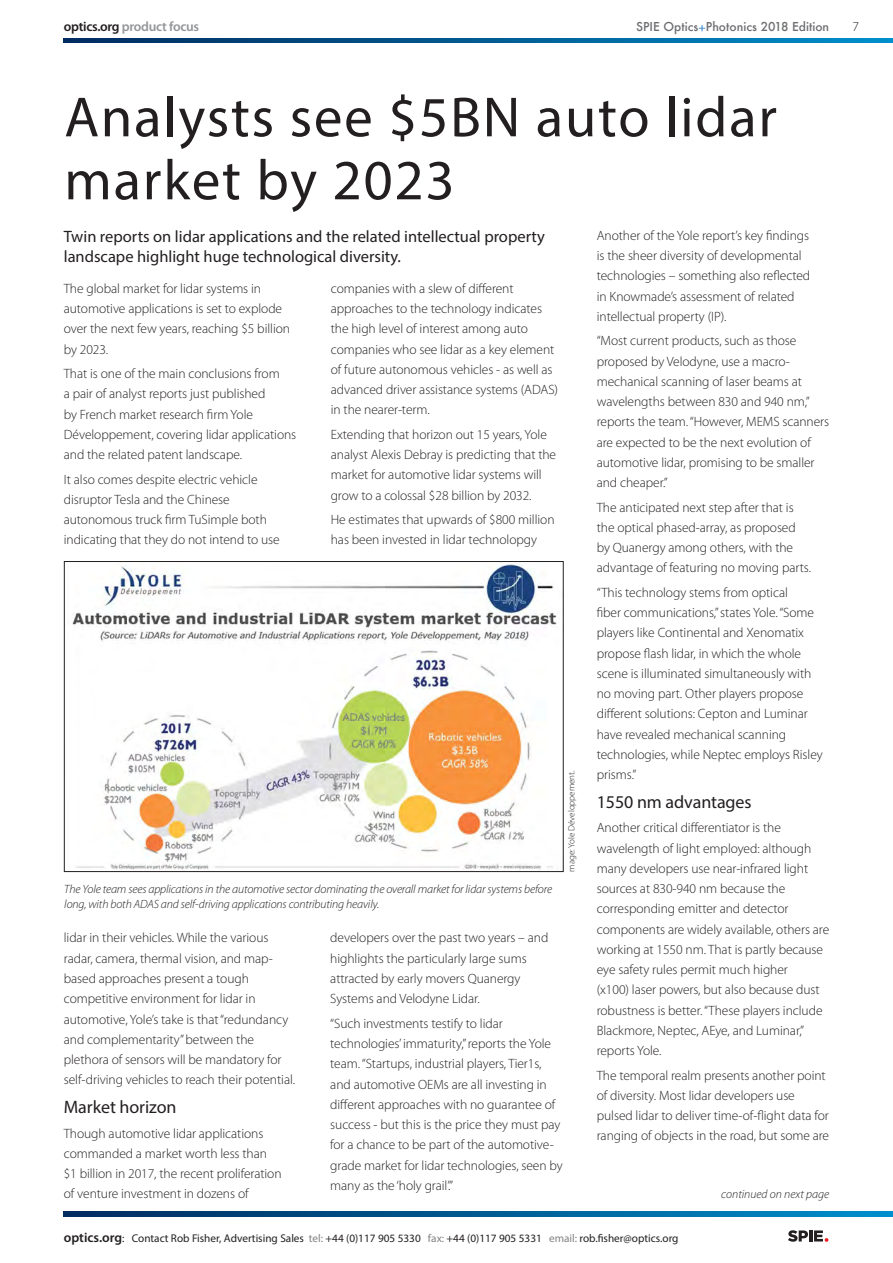
<style>
.page{position:relative;width:893px;height:1263px;background:#fff}
.page>*{position:absolute;margin:0;border:0;box-sizing:border-box;transform-origin:0 0}
.t1{font:57px/63px "Myriad Pro";letter-spacing:.03em;color:#231f20}
.t2{font:18px "Myriad Pro";letter-spacing:-.005em;color:#231f20}
.t3{font:16.5px/19.8px "Myriad Pro";color:#231f20}
.t4{font:300 13.5px/20.2px "Myriad Pro";letter-spacing:-.005em;color:#231f20}
.t5{font:600 13.5px "Myriad Pro";letter-spacing:-.02em;color:#939598}
.t6{font:italic 300 12px/15px "Myriad Pro";letter-spacing:-.01em;color:#231f20}
.t7{font:500 12px "Futura";color:#6c6d70}
.t8{font:11.25px "Myriad Pro";color:#231f20}
.t9{font:300 9px "Myriad Pro";color:#231f20}
.s1{color:#231f20}
.s2{color:#448dcb}
.s3{font-weight:600;font-size:13.5px}
.s4{color:#808285}
</style>
<div class="page">
<svg style="left:64px;top:1212px;width:829px;height:4px;background:#005c93"></svg>
<svg style="left:64px;top:38px;width:829px;height:5px;background:#005c93"></svg>
<svg style="left:788px;top:1230px;width:40px;height:12px"></svg>
<img style="left:72px;top:563px;width:485px;height:307px">
<div style="left:64px;top:561px;width:499px;height:311px;border:1px solid #231f20"></div>
<p class="t5" style="left:64px;top:18px;width:137px"><span class="s1">optics.org</span> product focus</p>
<p class="t7" style="left:636px;top:18px;width:195px">SPIE Optics<span class="s2">+</span>Photonics 2018 Edition</p>
<p class="t4" style="left:852px;top:17px;width:8px">7</p>
<p class="t1" style="left:64px;top:85px;width:714px">Analysts see $5BN auto lidar market by 2023</p>
<p class="t3" style="left:64px;top:226px;width:483px">Twin reports on lidar applications and the related intellectual property landscape highlight huge technological diversity.</p>
<p class="t4" style="left:597px;top:225px;width:215px">Another of the Yole report’s key findings is the sheer diversity of developmental technologies – something also reflected in Knowmade’s assessment of related intellectual property (IP).</p>
<p class="t4" style="left:597px;top:330px;width:234px">“Most current products, such as those proposed by Velodyne, use a macro&shy;mechanical scanning of laser beams at wavelengths between 830 and 940 nm,” reports the team. “However, MEMS scanners are expected to be the next evolution of automotive lidar, promising to be smaller and cheaper.”</p>
<p class="t4" style="left:597px;top:497px;width:216px">The anticipated next step after that is the optical phased-array, as proposed by Quanergy among others, with the advantage of featuring no moving parts.</p>
<p class="t4" style="left:597px;top:582px;width:228px">“This technology stems from optical<br>fiber communications,” states Yole. “Some players like Continental and Xenomatix propose flash lidar, in which the whole scene is illuminated simultaneously with no moving part. Other players propose different solutions: Cepton and Luminar have revealed mechanical scanning technologies, while Neptec employs Risley prisms.”</p>
<p class="t2" style="left:597px;top:791px;width:156px">1550 nm advantages</p>
<p class="t4" style="left:597px;top:817px;width:234px">Another critical differentiator is the wavelength of light employed: although many developers use near-infrared light sources at 830-940 nm because the corresponding emitter and detector components are widely available, others are working at 1550 nm. That is partly because eye safety rules permit much higher<br>(x100) laser powers, but also because dust robustness is better. “These players include Blackmore, Neptec, AEye, and Luminar,” reports Yole.</p>
<p class="t4" style="left:597px;top:1065px;width:234px">The temporal realm presents another point of diversity. Most lidar developers use pulsed lidar to deliver time-of-flight data for ranging of objects in the road, but some are</p>
<p class="t4" style="left:64px;top:278px;width:228px">The global market for lidar systems in automotive applications is set to explode over the next few years, reaching $5 billion by 2023.</p>
<p class="t4" style="left:64px;top:363px;width:234px">That is one of the main conclusions from<br>a pair of analyst reports just published<br>by French market research firm Yole Développement, covering lidar applications and the related patent landscape.</p>
<p class="t4" style="left:64px;top:469px;width:218px">It also comes despite electric vehicle disruptor Tesla and the Chinese autonomous truck firm TuSimple both indicating that they do not intend to use</p>
<p class="t4" style="left:331px;top:278px;width:229px">companies with a slew of different approaches to the technology indicates the high level of interest among auto companies who see lidar as a key element of future autonomous vehicles - as well as advanced driver assistance systems (ADAS) in the nearer-term.</p>
<p class="t4" style="left:331px;top:424px;width:227px">Extending that horizon out 15 years, Yole analyst Alexis Debray is predicting that the market for automotive lidar systems will grow to a colossal $28 billion by 2032.</p>
<p class="t4" style="left:331px;top:509px;width:225px">He estimates that upwards of $800 million has been invested in lidar technolopgy</p>
<p class="t9" style="left:566px;top:872px;width:103px;rotate:-90deg">mage: Yole Développement.</p>
<p class="t6" style="left:64px;top:882px;width:489px">The Yole team sees applications in the automotive sector dominating the overall market for lidar systems before long, with both ADAS and self-driving applications contributing heavily.</p>
<p class="t4" style="left:64px;top:928px;width:233px">lidar in their vehicles. While the various radar, camera, thermal vision, and map&shy;based approaches present a tough competitive environment for lidar in automotive, Yole’s take is that “redundancy and complementarity” between the plethora of sensors will be mandatory for self-driving vehicles to reach their potential.</p>
<p class="t2" style="left:64px;top:1096px;width:114px">Market horizon</p>
<p class="t4" style="left:64px;top:1123px;width:219px">Though automotive lidar applications commanded a market worth less than $1 billion in 2017, the recent proliferation of venture investment in dozens of</p>
<p class="t4" style="left:330px;top:928px;width:220px">developers over the past two years – and highlights the particularly large sums attracted by early movers Quanergy Systems and Velodyne Lidar.</p>
<p class="t4" style="left:330px;top:1013px;width:234px">“Such investments testify to lidar technologies’ immaturity,” reports the Yole team. “Startups, industrial players, Tier1s, and automotive OEMs are all investing in different approaches with no guarantee of success - but this is the price they must pay for a chance to be part of the automotive&shy;grade market for lidar technologies, seen by many as the ‘holy grail’.”</p>
<p class="t6" style="left:721px;top:1186px;width:109px">continued on next page</p>
<p class="t8" style="left:64px;top:1231px;width:616px"><span class="s3">optics.org</span>: Contact Rob Fisher, Advertising Sales <span class="s4">tel:</span> +44 (0)117 905 5330 <span class="s4">fax:</span> +44 (0)117 905 5331 <span class="s4">email:</span> rob.fisher@optics.org</p>
</div>
